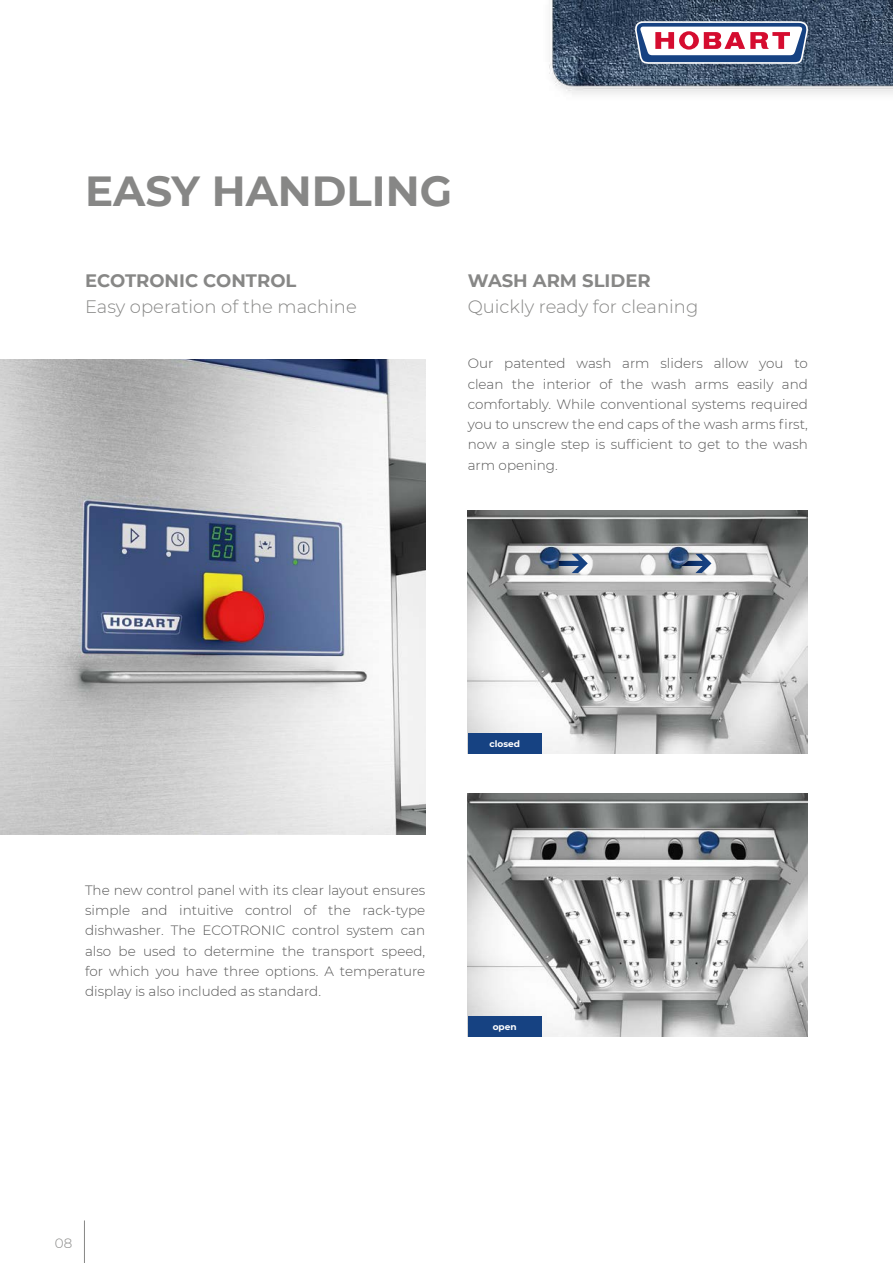
<style>
.page{position:relative;width:893px;height:1263px;background:#fff}
.page>*{position:absolute;margin:0;border:0;box-sizing:border-box;transform-origin:0 0}
.t1{font:700 42px "Montserrat";color:#878786}
.t2{font:300 18px "Montserrat";color:#878786}
.t3{font:700 18px "Montserrat";color:#878786}
.t4{font:300 13.5px/20.2px "Montserrat";color:#565656;text-align:justify}
.t5{font:300 13.5px "Montserrat";color:#878786}
.t6{font:700 9px "Montserrat";color:#fff}
</style>
<div class="page">
<hr style="left:84px;top:1220px;width:1px;height:43px;background:#878786">
<img style="left:468px;top:794px;width:340px;height:243px">
<div style="left:468px;top:1016px;width:74px;height:21px;background:#164282"></div>
<img style="left:0;top:359px;width:425px;height:475px">
<img style="left:468px;top:510px;width:340px;height:243px">
<div style="left:468px;top:733px;width:74px;height:20px;background:#164282"></div>
<div style="left:545px;top:540px;width:55px;height:46px;background:#fff;opacity:.75"></div>
<svg style="left:558px;top:554px;width:30px;height:19px"></svg>
<div style="left:670px;top:540px;width:54px;height:46px;background:#fff;opacity:.75"></div>
<svg style="left:682px;top:554px;width:29px;height:19px"></svg>
<img style="left:549px;top:0;width:344px;height:94px">
<svg style="left:635px;top:21px;width:173px;height:43px"></svg>
<h1 class="t1" style="left:85px;top:161px;width:368px">EASY HANDLING</h1>
<h2 class="t3" style="left:85px;top:268px;width:213px">ECOTRONIC CONTROL</h2>
<h2 class="t2" style="left:85px;top:294px;width:273px">Easy operation of the machine</h2>
<h2 class="t3" style="left:468px;top:268px;width:184px">WASH ARM SLIDER</h2>
<h2 class="t2" style="left:468px;top:294px;width:232px">Quickly ready for cleaning</h2>
<p class="t4" style="left:468px;top:353px;width:342px">Our patented wash arm sliders allow you to clean the interior of the wash arms easily and comfortably. While conventional systems required you to unscrew the end caps of the wash arms first, now a single step is sufficient to get to the wash arm opening.</p>
<p class="t4" style="left:85px;top:879px;width:342px">The new control panel with its clear layout ensures simple and intuitive control of the rack-type dishwasher. The ECOTRONIC control system can also be used to determine the transport speed, for which you have three options. A temperature display is also included as standard.</p>
<p class="t6" style="left:489px;top:737px;width:32px">closed</p>
<p class="t6" style="left:493px;top:1020px;width:26px">open</p>
<p class="t5" style="left:55px;top:1234px;width:19px">08</p>
</div>
